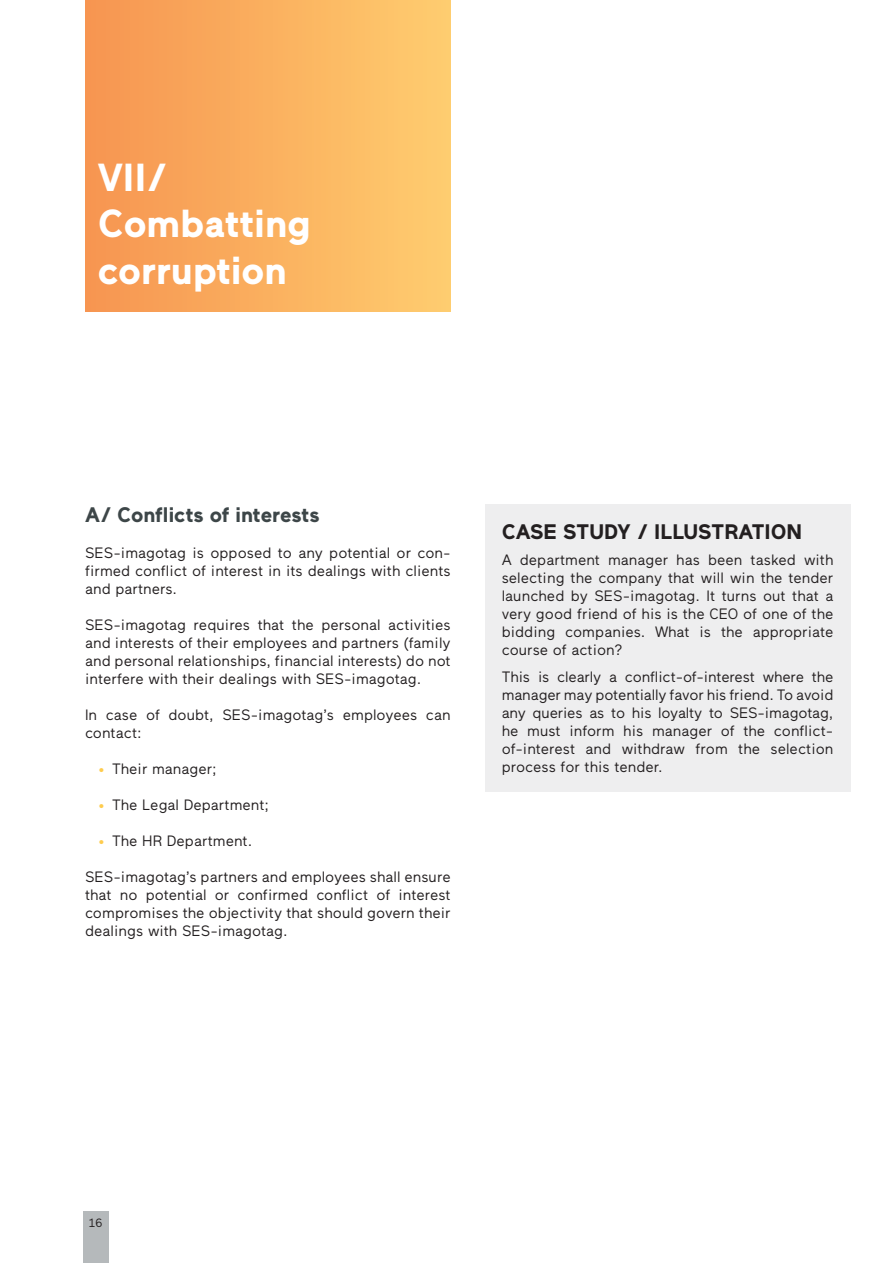
<style>
.page{position:relative;width:893px;height:1263px;background:#fff}
.page>*{position:absolute;margin:0;border:0;box-sizing:border-box;transform-origin:0 0}
.t1{font:700 39px/46.8px "Maax";color:#fff}
.t2{font:700 21px "Maax";color:#3d4648}
.t3{font:700 21px "Maax";color:#231f20}
.t4{font:15px/18px "Maax";color:#231f20;text-align:justify}
.t5{font:12px "Maax";color:#231f20}
.s1{color:#fecc4e}
</style>
<div class="page">
<div style="left:83px;top:1212px;width:25px;height:51px;background:#b5b9bb"></div>
<div style="left:85px;top:0;width:366px;height:311px;background:linear-gradient(to right,#f69450,#ffcd6f)"></div>
<div style="left:485px;top:504px;width:365px;height:287px;background:#eeeeef"></div>
<h1 class="t1" style="left:98px;top:154px;width:214px">VII/<br>Combatting corruption</h1>
<h2 class="t2" style="left:85px;top:503px;width:236px">A/ Conflicts of interests</h2>
<p class="t4" style="left:85px;top:544px;width:367px">SES-imagotag is opposed to any potential or con&shy;firmed conflict of interest in its dealings with clients and partners.</p>
<p class="t4" style="left:85px;top:616px;width:367px">SES-imagotag requires that the personal activities and interests of their employees and partners (family and personal relationships, financial interests) do not interfere with their dealings with SES-imagotag.</p>
<p class="t4" style="left:85px;top:706px;width:367px">In case of doubt, SES-imagotag’s employees can contact:</p>
<p class="t4" style="left:99px;top:760px;width:120px"><span class="s1">•</span> Their manager;</p>
<p class="t4" style="left:99px;top:796px;width:172px"><span class="s1">•</span> The Legal Department;</p>
<p class="t4" style="left:99px;top:832px;width:155px"><span class="s1">•</span> The HR Department.</p>
<p class="t4" style="left:85px;top:868px;width:367px">SES-imagotag’s partners and employees shall ensure that no potential or confirmed conflict of interest compromises the objectivity that should govern their dealings with SES-imagotag.</p>
<h2 class="t3" style="left:502px;top:520px;width:302px">CASE STUDY / ILLUSTRATION</h2>
<p class="t4" style="left:502px;top:551px;width:333px">A department manager has been tasked with selecting the company that will win the tender launched by SES-imagotag. It turns out that a very good friend of his is the CEO of one of the bidding companies. What is the appropriate course of action?</p>
<p class="t4" style="left:502px;top:668px;width:333px">This is clearly a conflict-of-interest where the manager may potentially favor his friend. To avoid any queries as to his loyalty to SES-imagotag, he must inform his manager of the conflict&shy;of-interest and withdraw from the selection process for this tender.</p>
<p class="t5" style="left:89px;top:1216px;width:15px">16</p>
</div>
